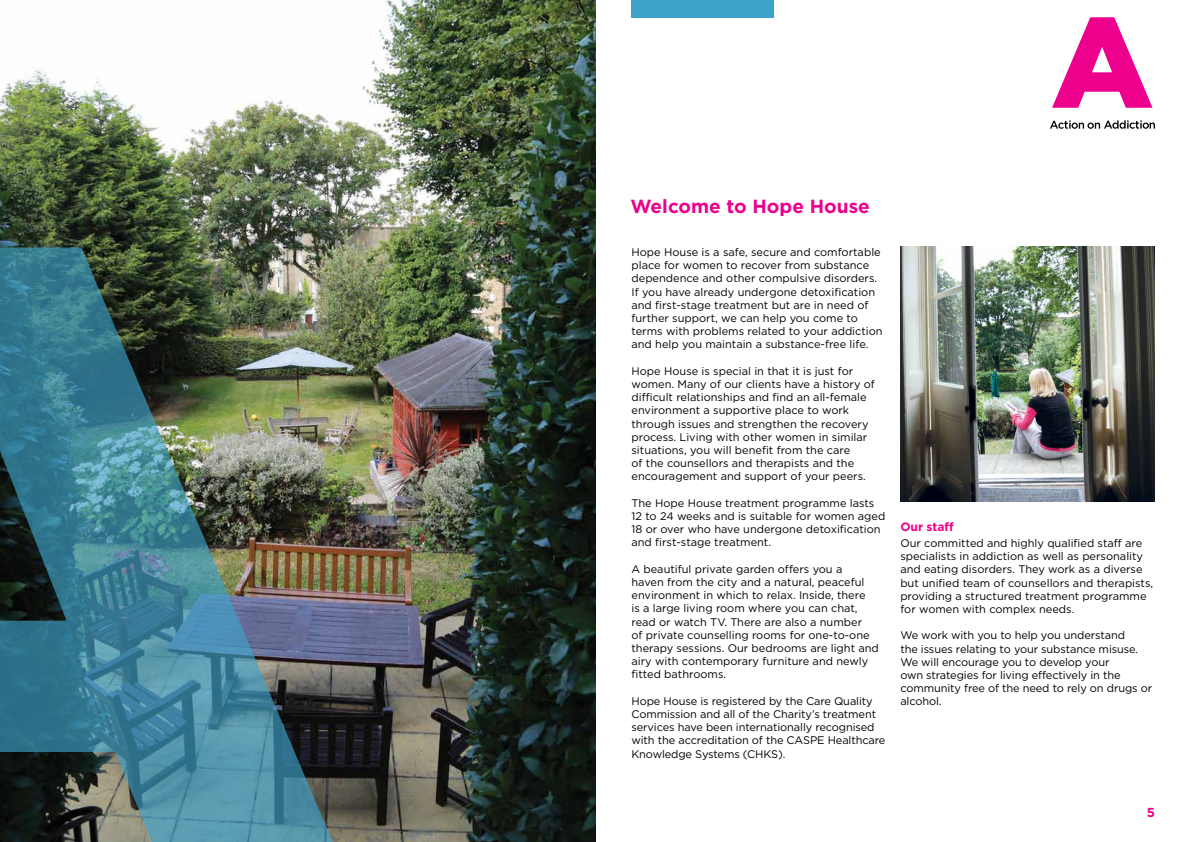
<style>
.page{position:relative;width:1191px;height:842px;background:#fff}
.page>*{position:absolute;margin:0;border:0;box-sizing:border-box;transform-origin:0 0}
.t1{font:700 19px "Gotham HTF";color:#ec008c}
.t2{font:700 13px "Gotham HTF";color:#ec008c}
.t3{font:700 12px "Gotham HTF";color:#ec008c}
.t4{font:11px/13.2px "Gotham HTF";color:#000}
</style>
<div class="page">
<img style="left:0;top:0;width:595px;height:842px">
<img style="left:0;top:247px;width:340px;height:595px">
<svg style="left:1052px;top:17px;width:100px;height:91px"></svg>
<svg style="left:1050px;top:120px;width:105px;height:9px"></svg>
<div style="left:631px;top:0;width:142px;height:17px;background:#3ea3cb"></div>
<img style="left:900px;top:247px;width:255px;height:254px">
<h1 class="t1" style="left:630px;top:195px;width:241px">Welcome to Hope House</h1>
<p class="t4" style="left:631px;top:245px;width:253px">Hope House is a safe, secure and comfortable place for women to recover from substance dependence and other compulsive disorders.<br>If you have already undergone detoxification and first-stage treatment but are in need of further support, we can help you come to terms with problems related to your addiction and help you maintain a substance-free life.</p>
<p class="t4" style="left:631px;top:364px;width:245px">Hope House is special in that it is just for women. Many of our clients have a history of difficult relationships and find an all-female environment a supportive place to work through issues and strengthen the recovery process. Living with other women in similar situations, you will benefit from the care<br>of the counsellors and therapists and the encouragement and support of your peers.</p>
<p class="t4" style="left:631px;top:496px;width:255px">The Hope House treatment programme lasts 12 to 24 weeks and is suitable for women aged 18 or over who have undergone detoxification and first-stage treatment.</p>
<p class="t4" style="left:631px;top:562px;width:249px">A beautiful private garden offers you a<br>haven from the city and a natural, peaceful environment in which to relax. Inside, there<br>is a large living room where you can chat, read or watch TV. There are also a number<br>of private counselling rooms for one-to-one therapy sessions. Our bedrooms are light and airy with contemporary furniture and newly fitted bathrooms.</p>
<p class="t4" style="left:631px;top:694px;width:255px">Hope House is registered by the Care Quality Commission and all of the Charity’s treatment services have been internationally recognised with the accreditation of the CASPE Healthcare Knowledge Systems (CHKS).</p>
<p class="t3" style="left:900px;top:520px;width:55px">Our staff</p>
<p class="t4" style="left:900px;top:536px;width:254px">Our committed and highly qualified staff are specialists in addiction as well as personality and eating disorders. They work as a diverse but unified team of counsellors and therapists, providing a structured treatment programme for women with complex needs.</p>
<p class="t4" style="left:900px;top:629px;width:253px">We work with you to help you understand<br>the issues relating to your substance misuse.<br>We will encourage you to develop your<br>own strategies for living effectively in the community free of the need to rely on drugs or alcohol.</p>
<p class="t2" style="left:1146px;top:805px;width:10px">5</p>
</div>
